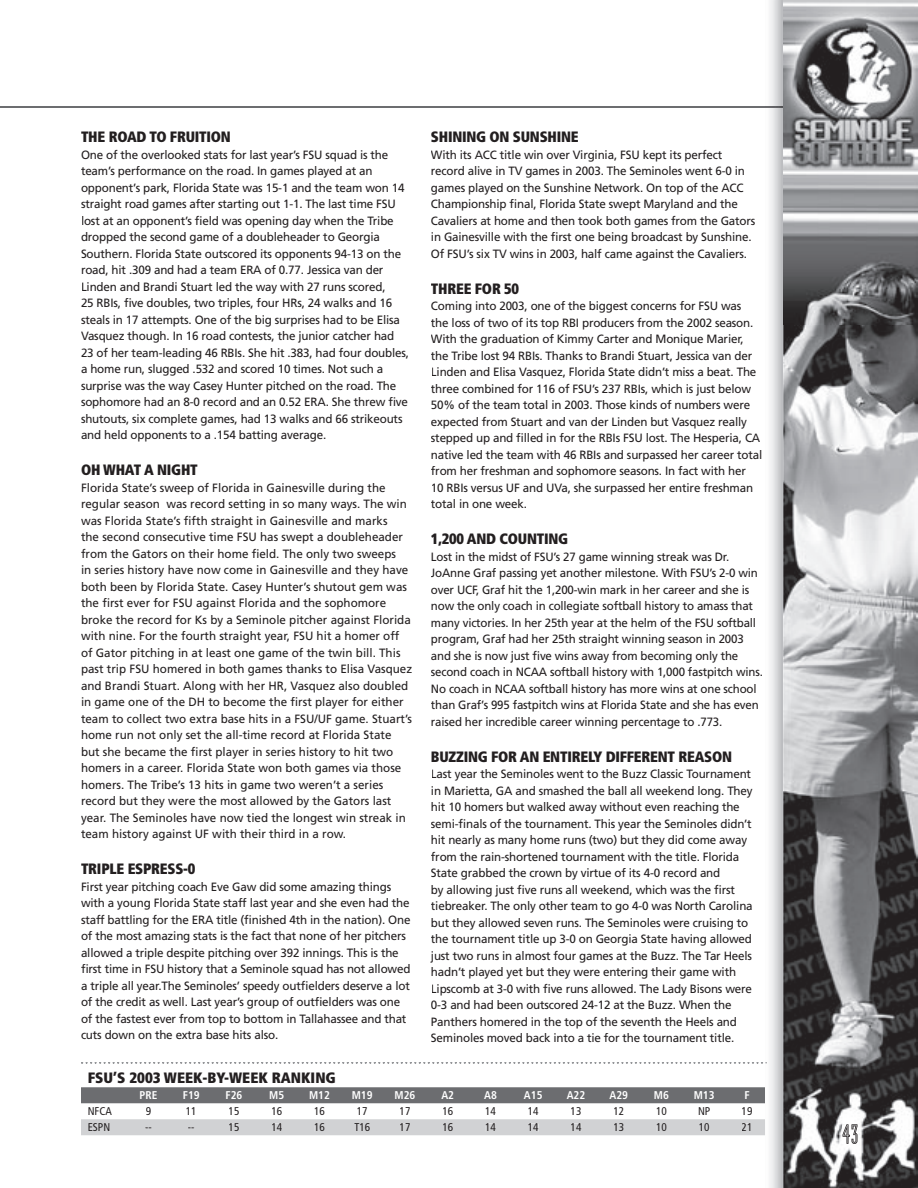
<style>
.page{position:relative;width:918px;height:1188px;background:#fff}
.page>*{position:absolute;margin:0;border:0;box-sizing:border-box;transform-origin:0 0}
.t1{font:900 condensed 15px "Frutiger";letter-spacing:-.015em;color:#231f20}
.t2{font:12px/16.5px "Frutiger";letter-spacing:-.015em;color:#231f20}
.t3{font:12px/16.5px "Frutiger";letter-spacing:-.015em;color:#231f20;scale:.96 1}
.t4{font:condensed 11.25px "Frutiger";color:#231f20}
.t5{font:700 condensed 11.25px "Frutiger";color:#fff}
</style>
<div class="page">
<hr style="left:0;top:106px;width:765px;height:2px;background:#6c6d70">
<img style="left:770px;top:0;width:148px;height:1188px">
<svg style="left:765px;top:106px;width:18px;height:2px"></svg>
<img style="left:843px;top:1124px;width:14px;height:20px">
<div style="left:81px;top:1087px;width:684px;height:16px;background:#6c6d70"></div>
<svg style="left:81px;top:1119px;width:684px;height:16px;background:#d2d3d4"></svg>
<div style="left:229px;top:1124px;width:10px;height:8px;background:#d1d2d4"></div>
<div style="left:272px;top:1124px;width:10px;height:7px;background:#d1d2d4"></div>
<div style="left:315px;top:1124px;width:9px;height:8px;background:#d1d2d4"></div>
<div style="left:355px;top:1124px;width:15px;height:8px;background:#d1d2d4"></div>
<div style="left:400px;top:1124px;width:10px;height:7px;background:#d1d2d4"></div>
<div style="left:443px;top:1124px;width:10px;height:8px;background:#d1d2d4"></div>
<div style="left:486px;top:1124px;width:10px;height:7px;background:#d1d2d4"></div>
<div style="left:529px;top:1124px;width:9px;height:7px;background:#d1d2d4"></div>
<div style="left:571px;top:1124px;width:10px;height:7px;background:#d1d2d4"></div>
<div style="left:614px;top:1124px;width:9px;height:8px;background:#d1d2d4"></div>
<div style="left:657px;top:1124px;width:9px;height:8px;background:#d1d2d4"></div>
<div style="left:700px;top:1124px;width:9px;height:8px;background:#d1d2d4"></div>
<div style="left:742px;top:1124px;width:8px;height:7px;background:#d1d2d4"></div>
<svg style="left:81px;top:1062px;width:686px;height:2px"></svg>
<p class="t1" style="left:81px;top:128px;width:151px">THE ROAD TO FRUITION</p>
<p class="t2" style="left:81px;top:146px;width:330px">One of the overlooked stats for last year’s FSU squad is the team’s performance on the road. In games played at an opponent’s park, Florida State was 15-1 and the team won 14 straight road games after starting out 1-1. The last time FSU lost at an opponent’s field was opening day when the Tribe dropped the second game of a doubleheader to Georgia Southern. Florida State outscored its op po nents 94-13 on the road, hit .309 and had a team ERA of 0.77. Jessica van der Linden and Brandi Stuart led the way with 27 runs scored,<br>25 RBIs, five doubles, two triples, four HRs, 24 walks and 16 steals in 17 attempts. One of the big surprises had to be Elisa Vasquez though. In 16 road contests, the junior catcher had 23 of her team-leading 46 RBIs. She hit .383, had four doubles, a home run, slugged .532 and scored 10 times. Not such a surprise was the way Casey Hunter pitched on the road. The soph o more had an 8-0 record and an 0.52 ERA. She threw five shutouts, six complete games, had 13 walks and 66 strikeouts and held op po nents to a .154 batting average.</p>
<p class="t1" style="left:81px;top:461px;width:118px">OH WHAT A NIGHT</p>
<p class="t2" style="left:81px;top:479px;width:333px">Florida State’s sweep of Florida in Gainesville during the regular season was record setting in so many ways. The win was Florida State’s fifth straight in Gainesville and marks<br>the second con sec u tive time FSU has swept a doubleheader from the Gators on their home field. The only two sweeps<br>in series history have now come in Gainesville and they have both been by Florida State. Casey Hunter’s shutout gem was the first ever for FSU against Florida and the sophomore broke the record for Ks by a Seminole pitcher against Florida with nine. For the fourth straight year, FSU hit a homer off of Gator pitching in at least one game of the twin bill. This past trip FSU homered in both games thanks to Elisa Vasquez and Brandi Stuart. Along with her HR, Vasquez also doubled in game one of the DH to become the first player for either team to collect two extra base hits in a FSU/UF game. Stuart’s home run not only set the all-time record at Florida State but she became the first player in series history to hit two homers in a career. Florida State won both games via those homers. The Tribe’s 13 hits in game two weren’t a series record but they were the most allowed by the Gators last year. The Seminoles have now tied the longest win streak in team history against UF with their third in a row.</p>
<p class="t1" style="left:81px;top:860px;width:116px">TRIPLE ESPRESS-0</p>
<p class="t2" style="left:81px;top:878px;width:331px">First year pitching coach Eve Gaw did some amazing things with a young Florida State staff last year and she even had the staff battling for the ERA title (finished 4th in the nation). One of the most amazing stats is the fact that none of her pitchers allowed a triple despite pitching over 392 innings. This is the first time in FSU history that a Seminole squad has not allowed a triple all year.The Sem i noles’ speedy out field ers deserve a lot of the credit as well. Last year’s group of out field ers was one of the fastest ever from top to bottom in Tallahassee and that cuts down on the extra base hits also.</p>
<p class="t1" style="left:431px;top:128px;width:149px">SHINING ON SUNSHINE</p>
<p class="t2" style="left:431px;top:146px;width:326px">With its ACC title win over Virginia, FSU kept its perfect record alive in TV games in 2003. The Sem i noles went 6-0 in games played on the Sunshine Network. On top of the ACC Cham pi on ship final, Florida State swept Mary land and the Cavaliers at home and then took both games from the Gators in Gainesville with the first one being broadcast by Sunshine.<br>Of FSU’s six TV wins in 2003, half came against the Cavaliers.</p>
<p class="t1" style="left:431px;top:280px;width:90px">THREE FOR 50</p>
<p class="t2" style="left:431px;top:298px;width:333px">Coming into 2003, one of the biggest concerns for FSU was<br>the loss of two of its top RBI producers from the 2002 season.<br>With the graduation of Kimmy Carter and Monique Marier, the Tribe lost 94 RBIs. Thanks to Brandi Stuart, Jessica van der Linden and Elisa Vasquez, Florida State didn’t miss a beat. The three combined for 116 of FSU’s 237 RBIs, which is just below 50% of the team total in 2003. Those kinds of numbers were ex pect ed from Stuart and van der Linden but Vasquez really stepped up and filled in for the RBIs FSU lost. The Hesperia, CA native led the team with 46 RBIs and sur passed her career total from her fresh man and soph o more sea sons. In fact with her<br>10 RBIs versus UF and UVa, she surpassed her entire freshman total in one week.</p>
<p class="t1" style="left:431px;top:530px;width:139px">1,200 AND COUNTING</p>
<p class="t3" style="left:431px;top:548px;width:347px">Lost in the midst of FSU’s 27 game winning streak was Dr.<br>JoAnne Graf passing yet another milestone. With FSU’s 2-0 win over UCF, Graf hit the 1,200-win mark in her career and she is now the only coach in collegiate softball history to amass that many victories. In her 25th year at the helm of the FSU softball program, Graf had her 25th straight winning season in 2003 and she is now just five wins away from be com ing only the second coach in NCAA softball history with 1,000 fastpitch wins.<br>No coach in NCAA softball history has more wins at one school than Graf’s 995 fastpitch wins at Florida State and she has even raised her in cred i ble career winning percentage to .773.</p>
<p class="t1" style="left:431px;top:748px;width:303px">BUZZING FOR AN ENTIRELY DIFFERENT REASON</p>
<p class="t2" style="left:431px;top:766px;width:323px">Last year the Seminoles went to the Buzz Classic Tournament in Marietta, GA and smashed the ball all weekend long. They hit 10 homers but walked away without even reaching the semi-finals of the tournament. This year the Seminoles didn’t hit nearly as many home runs (two) but they did come away from the rain-shortened tournament with the title. Flor i da State grabbed the crown by virtue of its 4-0 record and<br>by allowing just five runs all weekend, which was the first tiebreaker. The only other team to go 4-0 was North Carolina but they allowed seven runs. The Seminoles were cruising to the tournament title up 3-0 on Georgia State having allowed just two runs in almost four games at the Buzz. The Tar Heels hadn’t played yet but they were entering their game with Lipscomb at 3-0 with five runs allowed. The Lady Bisons were 0-3 and had been outscored 24-12 at the Buzz. When the Panthers homered in the top of the seventh the Heels and Seminoles moved back into a tie for the tournament title.</p>
<p class="t1" style="left:88px;top:1069px;width:250px">FSU’S 2003 WEEK-BY-WEEK RANKING</p>
<p class="t5" style="left:140px;top:1089px;width:19px">PRE</p>
<p class="t5" style="left:183px;top:1089px;width:18px">F19</p>
<p class="t5" style="left:226px;top:1089px;width:18px">F26</p>
<p class="t5" style="left:269px;top:1089px;width:17px">M5</p>
<p class="t5" style="left:309px;top:1089px;width:22px">M12</p>
<p class="t5" style="left:352px;top:1089px;width:22px">M19</p>
<p class="t5" style="left:395px;top:1089px;width:22px">M26</p>
<p class="t5" style="left:441px;top:1089px;width:14px">A2</p>
<p class="t5" style="left:484px;top:1089px;width:14px">A8</p>
<p class="t5" style="left:524px;top:1089px;width:20px">A15</p>
<p class="t5" style="left:567px;top:1089px;width:20px">A22</p>
<p class="t5" style="left:609px;top:1089px;width:20px">A29</p>
<p class="t5" style="left:654px;top:1089px;width:17px">M6</p>
<p class="t5" style="left:694px;top:1089px;width:22px">M13</p>
<p class="t5" style="left:744px;top:1089px;width:7px">F</p>
<p class="t4" style="left:88px;top:1105px;width:26px">NFCA</p>
<p class="t4" style="left:146px;top:1105px;width:7px">9</p>
<p class="t4" style="left:186px;top:1105px;width:12px">11</p>
<p class="t4" style="left:229px;top:1105px;width:12px">15</p>
<p class="t4" style="left:271px;top:1105px;width:12px">16</p>
<p class="t4" style="left:314px;top:1105px;width:12px">16</p>
<p class="t4" style="left:357px;top:1105px;width:12px">17</p>
<p class="t4" style="left:400px;top:1105px;width:12px">17</p>
<p class="t4" style="left:442px;top:1105px;width:12px">16</p>
<p class="t4" style="left:485px;top:1105px;width:12px">14</p>
<p class="t4" style="left:528px;top:1105px;width:12px">14</p>
<p class="t4" style="left:571px;top:1105px;width:12px">13</p>
<p class="t4" style="left:613px;top:1105px;width:12px">12</p>
<p class="t4" style="left:656px;top:1105px;width:12px">10</p>
<p class="t4" style="left:698px;top:1105px;width:14px">NP</p>
<p class="t4" style="left:742px;top:1105px;width:12px">19</p>
<p class="t4" style="left:88px;top:1121px;width:24px">ESPN</p>
<p class="t4" style="left:145px;top:1121px;width:8px">--</p>
<p class="t4" style="left:188px;top:1121px;width:8px">--</p>
<p class="t4" style="left:229px;top:1121px;width:12px">15</p>
<p class="t4" style="left:271px;top:1121px;width:12px">14</p>
<p class="t4" style="left:314px;top:1121px;width:12px">16</p>
<p class="t4" style="left:354px;top:1121px;width:17px">T16</p>
<p class="t4" style="left:400px;top:1121px;width:12px">17</p>
<p class="t4" style="left:442px;top:1121px;width:12px">16</p>
<p class="t4" style="left:485px;top:1121px;width:12px">14</p>
<p class="t4" style="left:528px;top:1121px;width:12px">14</p>
<p class="t4" style="left:571px;top:1121px;width:12px">14</p>
<p class="t4" style="left:613px;top:1121px;width:12px">13</p>
<p class="t4" style="left:656px;top:1121px;width:12px">10</p>
<p class="t4" style="left:699px;top:1121px;width:12px">10</p>
<p class="t4" style="left:742px;top:1121px;width:12px">21</p>
</div>
